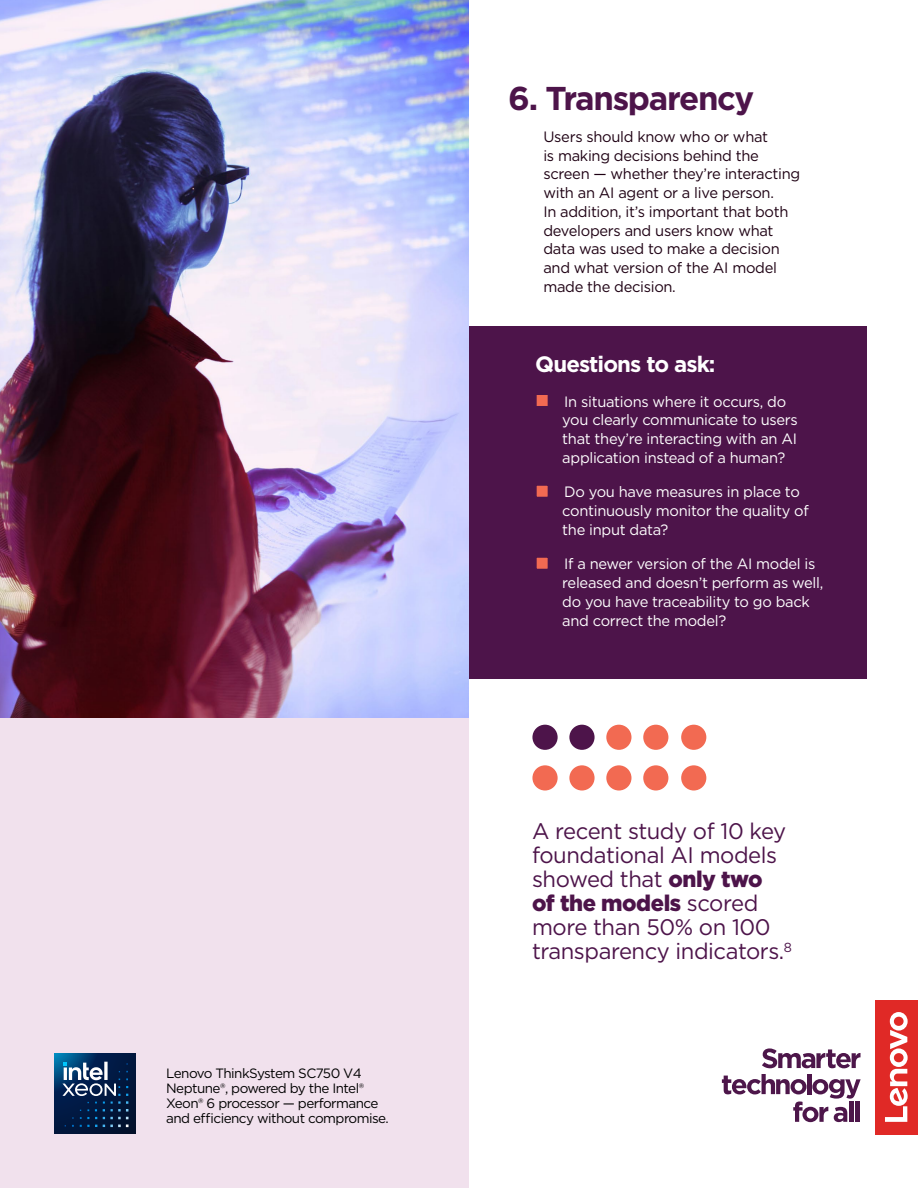
<style>
.page{position:relative;width:918px;height:1188px;background:#fff}
.page>*{position:absolute;margin:0;border:0;box-sizing:border-box;transform-origin:0 0}
.t1{font:700 33px "Gotham";letter-spacing:-.04em;color:#4d144a}
.t2{font:22.5px/24px "Gotham";letter-spacing:-.02em;color:#4d144a}
.t3{font:700 22.35px "Gotham";letter-spacing:-.04em;color:#fff}
.t4{font:15px/18.8px "Gotham";letter-spacing:-.02em;color:#fff}
.t5{font:15px/18.8px "Gotham";letter-spacing:-.02em;color:#1e0013}
.t6{font:13.5px/15px "Gotham";letter-spacing:-.04em;color:#000}
.s1{color:#f26a52}
.s2{font-weight:900}
</style>
<div class="page">
<div style="left:450px;top:326px;width:417px;height:352px;background:#4d144a"></div>
<img style="left:0;top:0;width:468px;height:718px">
<div style="left:0;top:718px;width:468px;height:470px;background:#f1e1ed"></div>
<div style="left:532px;top:725px;width:26px;height:25px;background:#4d144a;border-radius:50%"></div>
<div style="left:569px;top:725px;width:26px;height:25px;background:#4d144a;border-radius:50%"></div>
<div style="left:606px;top:725px;width:25px;height:25px;background:#f26a52;border-radius:50%"></div>
<div style="left:643px;top:725px;width:25px;height:25px;background:#f26a52;border-radius:50%"></div>
<div style="left:681px;top:725px;width:25px;height:25px;background:#f26a52;border-radius:50%"></div>
<div style="left:532px;top:765px;width:26px;height:26px;background:#f26a52;border-radius:50%"></div>
<div style="left:569px;top:765px;width:26px;height:26px;background:#f26a52;border-radius:50%"></div>
<div style="left:606px;top:765px;width:25px;height:26px;background:#f26a52;border-radius:50%"></div>
<div style="left:643px;top:765px;width:25px;height:26px;background:#f26a52;border-radius:50%"></div>
<div style="left:681px;top:765px;width:25px;height:26px;background:#f26a52;border-radius:50%"></div>
<svg style="left:762px;top:1048px;width:99px;height:20px"></svg>
<svg style="left:722px;top:1074px;width:139px;height:48px"></svg>
<hr style="left:849px;top:1102px;width:4px;height:20px;background:#4d164a">
<hr style="left:855px;top:1102px;width:4px;height:20px;background:#4d164a">
<div style="left:875px;top:1000px;width:43px;height:134px;background:#e02926"></div>
<svg style="left:885px;top:1012px;width:23px;height:110px"></svg>
<svg style="left:55px;top:1053px;width:81px;height:81px;background:#1a395e"></svg>
<p class="t6" style="left:166px;top:1066px;width:224px">Lenovo ThinkSystem SC750 V4<br>Neptune®, powered by the Intel®<br>Xeon® 6 processor — performance and efficiency without compromise.</p>
<h1 class="t1" style="left:508px;top:76px;width:248px">6. Transparency</h1>
<p class="t5" style="left:543px;top:127px;width:258px">Users should know who or what<br>is making decisions behind the screen — whether they’re interacting with an AI agent or a live person.<br>In addition, it’s important that both developers and users know what data was used to make a decision and what version of the AI model made the decision.</p>
<h3 class="t3" style="left:535px;top:350px;width:182px">Questions to ask:</h3>
<p class="t4" style="left:562px;top:392px;width:237px;text-indent:-27px"><span class="s1">■</span> In situations where it occurs, do you clearly communicate to users that they’re interacting with an AI application instead of a human?</p>
<p class="t4" style="left:562px;top:482px;width:248px;text-indent:-27px"><span class="s1">■</span> Do you have measures in place to continuously monitor the quality of the input data?</p>
<p class="t4" style="left:562px;top:554px;width:263px;text-indent:-27px"><span class="s1">■</span> If a newer version of the AI model is released and doesn’t perform as well, do you have traceability to go back and correct the model?</p>
<h2 class="t2" style="left:532px;top:819px;width:261px">A recent study of 10 key foundational AI models showed that <span class="s2">only two<br>of the models</span> scored more than 50% on 100 transparency indicators.<sup>8</sup></h2>
</div>
